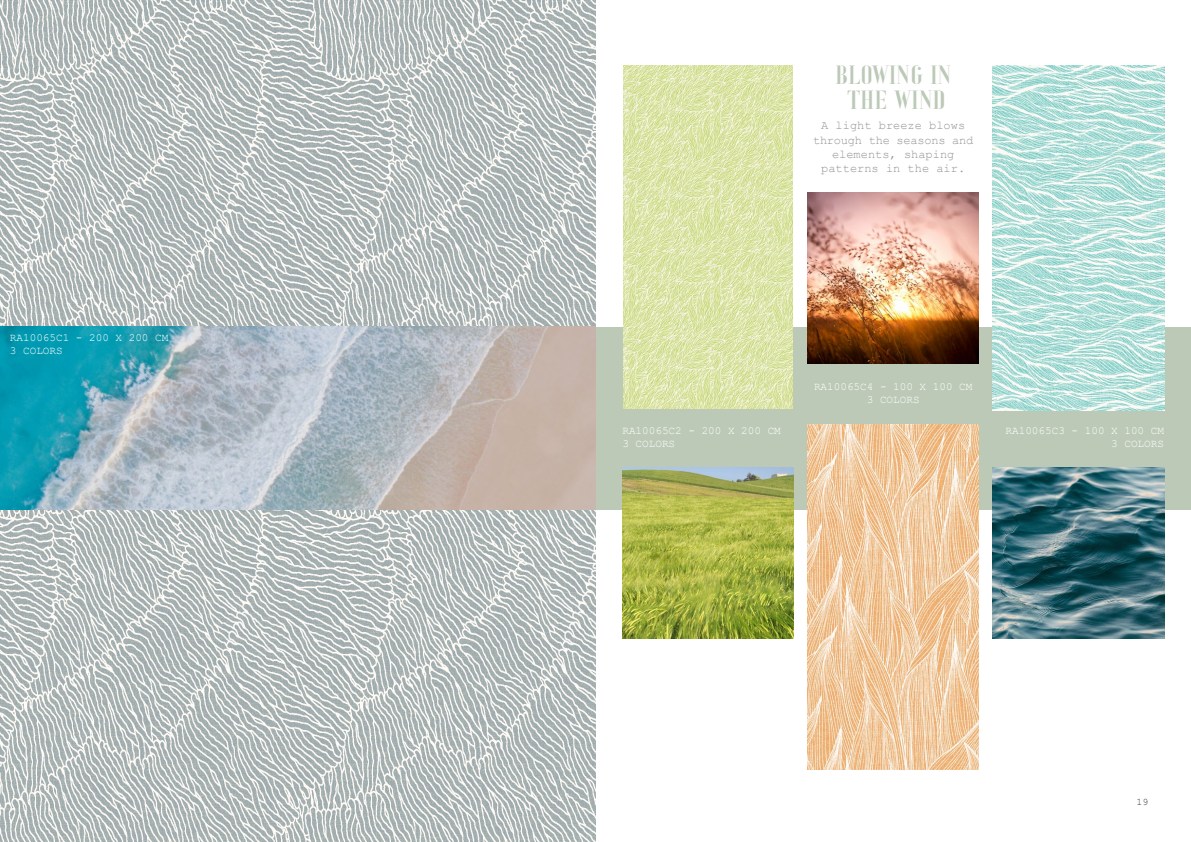
<style>
.page{position:relative;width:1191px;height:842px;background:#fff}
.page>*{position:absolute;margin:0;border:0;box-sizing:border-box;transform-origin:0 0}
.Title_25pt__Black{font:25px "Xants";color:#bcc9b7}
.Text_12pt__White{font:12px/14.4px "Courier New";color:#939598;text-align:center}
.Text_12pt__White-2{font:11px "Courier New";color:#fff}
.t1{font:10px "Courier New";color:#3e3e3f}
</style>
<div class="page">
<div style="left:595px;top:327px;width:596px;height:182px;background:#bcc9b7"></div>
<img style="left:0;top:0;width:595px;height:842px">
<img style="left:0;top:326px;width:595px;height:183px">
<img style="left:622px;top:468px;width:171px;height:171px">
<img style="left:993px;top:468px;width:171px;height:171px">
<img style="left:807px;top:193px;width:171px;height:171px">
<img style="left:807px;top:424px;width:171px;height:346px">
<img style="left:624px;top:65px;width:168px;height:343px">
<img style="left:993px;top:65px;width:171px;height:346px">
<p class="Text_12pt__White-2" style="left:10px;top:331px;width:160px">RA10065C1 - 200 X 200 CM</p>
<p class="Text_12pt__White-2" style="left:10px;top:344px;width:54px">3 COLORS</p>
<p class="Title_25pt__Black" style="left:835px;top:59px;width:117px">BLOWING IN</p>
<p class="Title_25pt__Black" style="left:847px;top:84px;width:100px">THE WIND</p>
<p class="Text_12pt__White" style="left:813px;top:118px;width:162px">A light breeze blows through the seasons and elements, shaping</p>
<p class="Text_12pt__White" style="left:821px;top:161px;width:145px">patterns in the air.</p>
<p class="Text_12pt__White-2" style="left:622px;top:424px;width:160px">RA10065C2 - 200 X 200 CM</p>
<p class="Text_12pt__White-2" style="left:622px;top:437px;width:54px">3 COLORS</p>
<p class="Text_12pt__White-2" style="left:814px;top:380px;width:160px">RA10065C4 - 100 X 100 CM</p>
<p class="Text_12pt__White-2" style="left:867px;top:393px;width:54px">3 COLORS</p>
<p class="Text_12pt__White-2" style="left:1005px;top:424px;width:160px">RA10065C3 - 100 X 100 CM</p>
<p class="Text_12pt__White-2" style="left:1111px;top:437px;width:54px">3 COLORS</p>
<p class="t1" style="left:1136px;top:795px;width:13px">19</p>
</div>
